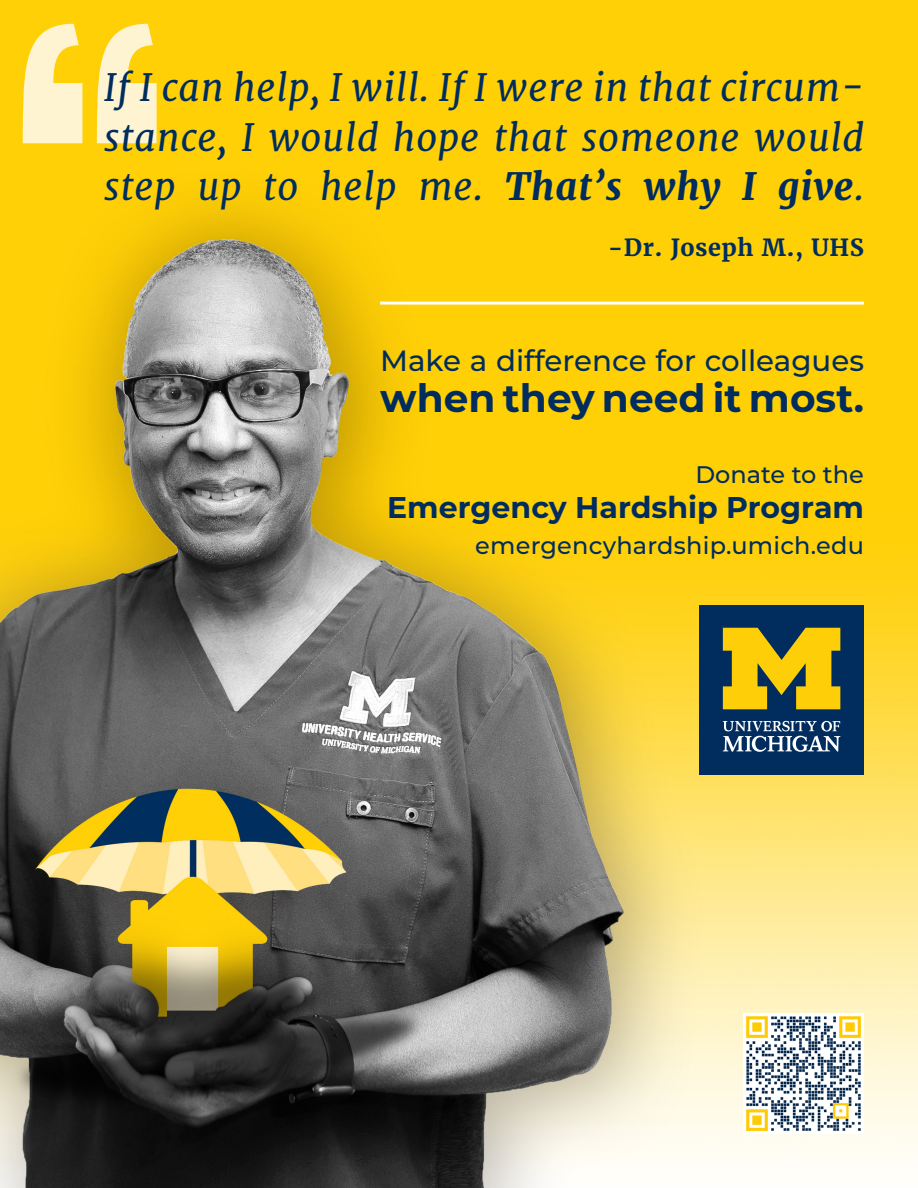
<style>
.page{position:relative;width:918px;height:1188px;background:#fff}
.page>*{position:absolute;margin:0;border:0;box-sizing:border-box;transform-origin:0 0}
.t1{font:700 39px "Montserrat";color:#002d5e}
.t2{font:italic 37.5px/49.5px "Merriweather";letter-spacing:.02em;color:#002d5e;text-align:justify}
.t3{font:700 30px "Montserrat";color:#002d5e}
.t4{font:500 29.25px "Montserrat";color:#002d5e}
.t5{font:500 24px "Montserrat";letter-spacing:.01em;color:#002d5e}
.t6{font:700 23.55px "Merriweather";letter-spacing:.02em;color:#002d5e}
.s1{font-weight:800}
</style>
<div class="page">
<img style="left:0;top:0;width:918px;height:1188px">
<svg style="left:23px;top:24px;width:134px;height:119px;background:#fee88f"></svg>
<div style="left:699px;top:605px;width:165px;height:170px;background:#002d5e"></div>
<svg style="left:723px;top:628px;width:117px;height:81px"></svg>
<svg style="left:723px;top:721px;width:117px;height:31px"></svg>
<img style="left:743px;top:1013px;width:121px;height:121px">
<hr style="left:380px;top:302px;width:484px;height:3px;background:#fff">
<p class="t2" style="left:104px;top:63px;width:762px">If I can help, I will. If I were in that circum&shy;stance, I would hope that someone would step up to help me. <span class="s1">That’s why I give</span>.</p>
<p class="t6" style="left:608px;top:232px;width:258px">-Dr. Joseph M., UHS</p>
<p class="t4" style="left:380px;top:340px;width:485px">Make a difference for colleagues</p>
<p class="t1" style="left:380px;top:370px;width:485px">when they need it most.</p>
<p class="t5" style="left:695px;top:457px;width:170px">Donate to the</p>
<p class="t3" style="left:387px;top:485px;width:478px">Emergency Hardship Program</p>
<p class="t5" style="left:475px;top:528px;width:390px">emergencyhardship.umich.edu</p>
</div>
